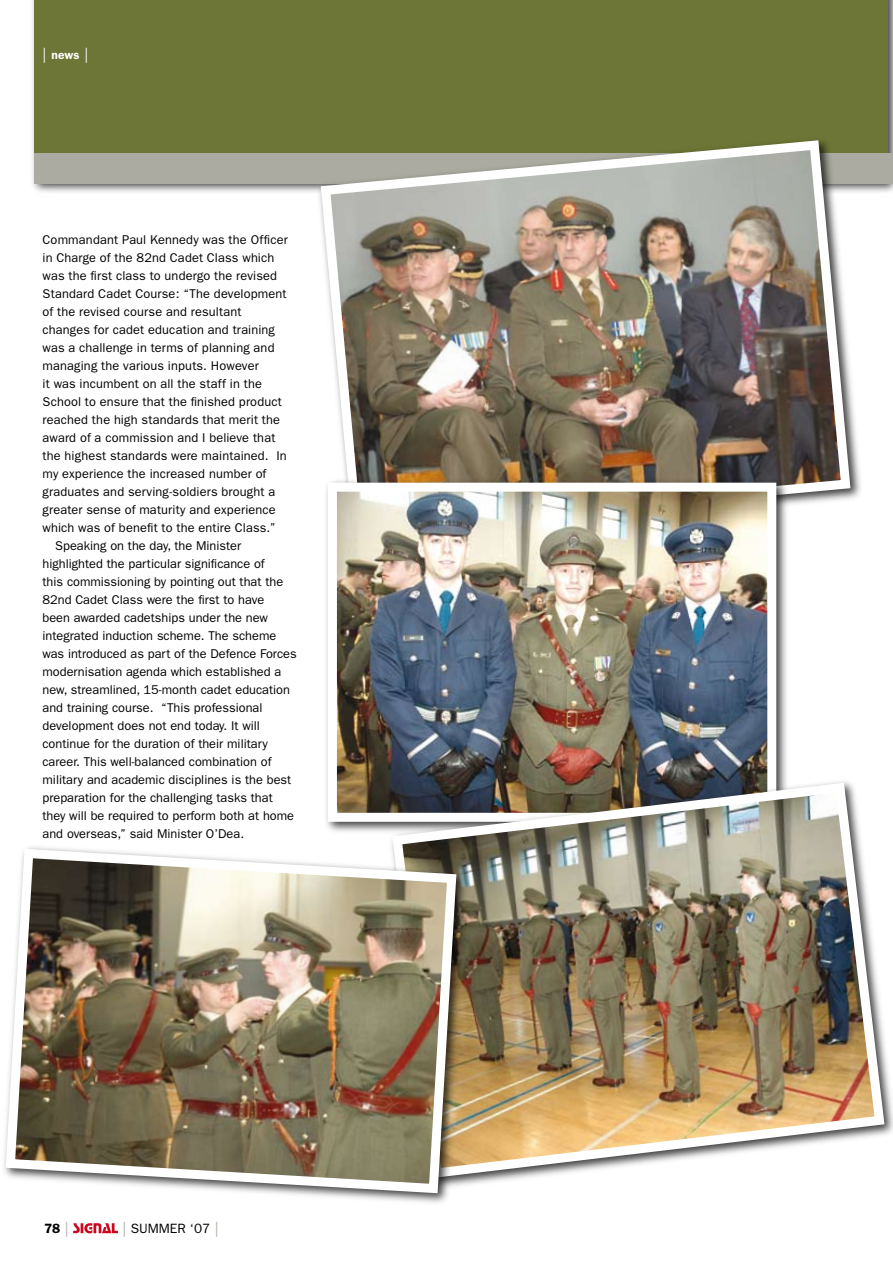
<style>
.page{position:relative;width:893px;height:1263px;background:#fff}
.page>*{position:absolute;margin:0;border:0;box-sizing:border-box;transform-origin:0 0}
.t1{font:13.5px "Franklin Gothic";color:#000}
.t2{font:600 13.5px "Franklin Gothic";color:#000}
.t3{font:12.75px "Franklin Gothic";color:#000}
.t4{font:600 12px "Franklin Gothic";color:#fff}
.s1{font-weight:400;font-size:15px}
.s2{font-weight:400;font-size:15px;color:#ababa1}
.s3{font-size:15px;color:#ababa1}
</style>
<div class="page">
<svg style="left:73px;top:1223px;width:45px;height:10px"></svg>
<div style="left:29px;top:0;width:864px;height:194px;background:#000;opacity:.75"></div>
<div style="left:34px;top:0;width:854px;height:181px;background:#6d7636"></div>
<div style="left:34px;top:153px;width:859px;height:30px;background:#ababa1"></div>
<img style="left:316px;top:140px;width:539px;height:365px">
<div style="left:323px;top:478px;width:467px;height:358px;background:#000;opacity:.75"></div>
<img style="left:338px;top:493px;width:428px;height:319px">
<div style="left:328px;top:483px;width:448px;height:339px;border:9px solid #fff"></div>
<img style="left:387px;top:778px;width:502px;height:405px">
<div style="left:1px;top:844px;width:469px;height:363px;background:#000;opacity:.75"></div>
<img style="left:1px;top:844px;width:460px;height:354px">
<p class="t4" style="left:43px;top:48px;width:47px"><span class="s1">|</span> news <span class="s1">|</span></p>
<p class="t3" style="left:43px;top:232px;width:247px">Commandant Paul Kennedy was the Officer</p>
<p class="t3" style="left:43px;top:250px;width:233px">in Charge of the 82nd Cadet Class which</p>
<p class="t3" style="left:43px;top:268px;width:236px">was the first class to undergo the revised</p>
<p class="t3" style="left:43px;top:286px;width:246px">Standard Cadet Course: “The development</p>
<p class="t3" style="left:43px;top:304px;width:201px">of the revised course and resultant</p>
<p class="t3" style="left:43px;top:322px;width:234px">changes for cadet education and training</p>
<p class="t3" style="left:43px;top:340px;width:234px">was a challenge in terms of planning and</p>
<p class="t3" style="left:43px;top:358px;width:218px">managing the various inputs. However</p>
<p class="t3" style="left:43px;top:376px;width:221px">it was incumbent on all the staff in the</p>
<p class="t3" style="left:43px;top:394px;width:241px">School to ensure that the finished product</p>
<p class="t3" style="left:43px;top:412px;width:239px">reached the high standards that merit the</p>
<p class="t3" style="left:43px;top:430px;width:234px">award of a commission and I believe that</p>
<p class="t3" style="left:43px;top:448px;width:246px">the highest standards were maintained. In</p>
<p class="t3" style="left:43px;top:466px;width:225px">my experience the increased number of</p>
<p class="t3" style="left:43px;top:484px;width:234px">graduates and serving-soldiers brought a</p>
<p class="t3" style="left:43px;top:502px;width:235px">greater sense of maturity and experience</p>
<p class="t3" style="left:43px;top:520px;width:235px">which was of benefit to the entire Class.”</p>
<p class="t3" style="left:55px;top:538px;width:187px">Speaking on the day, the M inister</p>
<p class="t3" style="left:43px;top:556px;width:224px">highlighted the particular significance of</p>
<p class="t3" style="left:43px;top:574px;width:242px">this commissioning by pointing out that the</p>
<p class="t3" style="left:43px;top:592px;width:223px">82nd Cadet Class were the first to have</p>
<p class="t3" style="left:43px;top:610px;width:227px">been awarded cadetships under the new</p>
<p class="t3" style="left:43px;top:628px;width:235px">integrated induction scheme. The scheme</p>
<p class="t3" style="left:43px;top:646px;width:256px">was introduced as part of the Defence Forces</p>
<p class="t3" style="left:43px;top:664px;width:240px">modernisation agenda which established a</p>
<p class="t3" style="left:43px;top:682px;width:249px">new, streamlined, 15-month cadet education</p>
<p class="t3" style="left:43px;top:700px;width:222px">and training course. “This professional</p>
<p class="t3" style="left:43px;top:718px;width:219px">development does not end today. It will</p>
<p class="t3" style="left:43px;top:736px;width:227px">continue for the duration of their military</p>
<p class="t3" style="left:43px;top:754px;width:230px">career. This well-balanced combination of</p>
<p class="t3" style="left:43px;top:772px;width:250px">military and academic disciplines is the best</p>
<p class="t3" style="left:43px;top:790px;width:232px">preparation for the challenging tasks that</p>
<p class="t3" style="left:43px;top:808px;width:253px">they will be required to perform both at home</p>
<p class="t3" style="left:43px;top:826px;width:203px">and overseas,” said M inister O’Dea.</p>
<p class="t2" style="left:44px;top:1220px;width:26px">78 <span class="s2">|</span></p>
<p class="t1" style="left:122px;top:1221px;width:98px"><span class="s3">|</span> Summer ‘07 <span class="s3">|</span></p>
</div>
